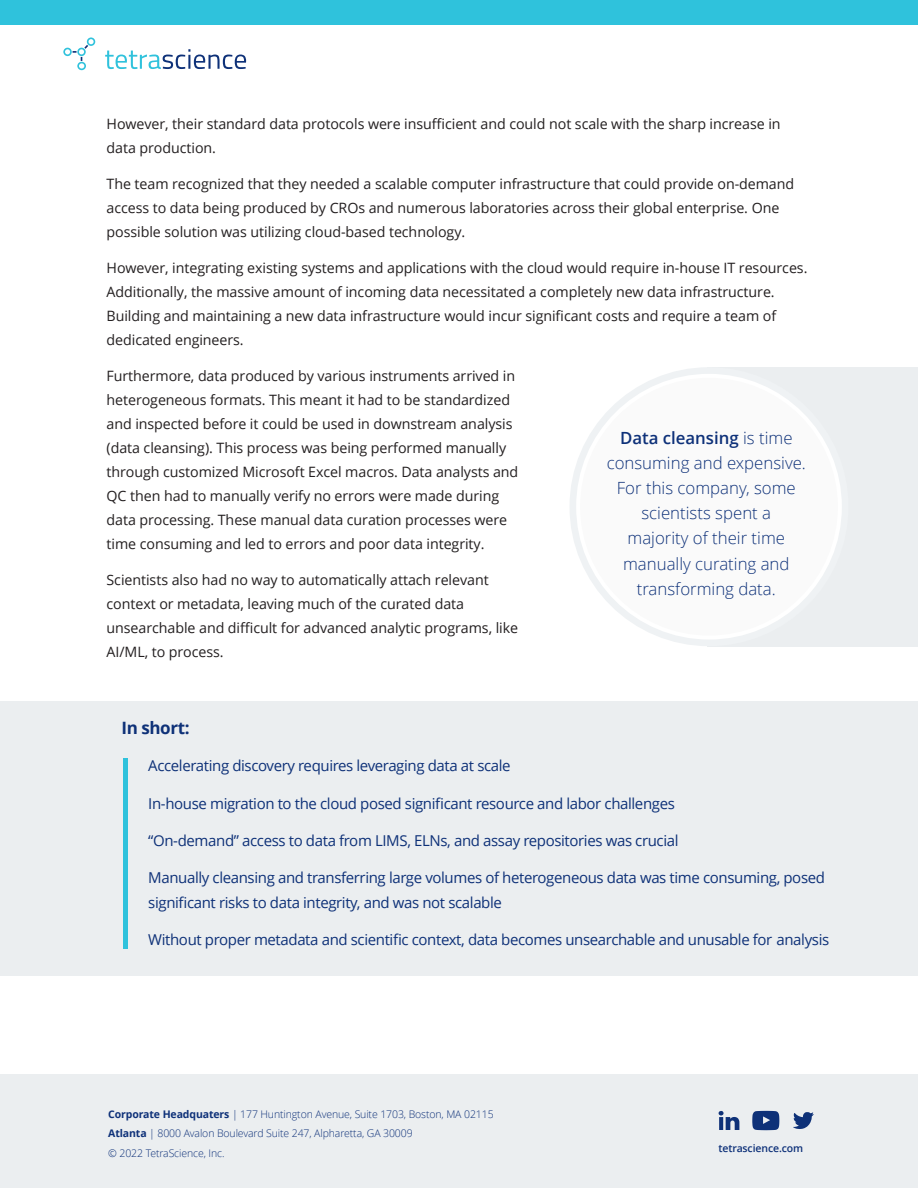
<style>
.page{position:relative;width:918px;height:1188px;background:#fff}
.page>*{position:absolute;margin:0;border:0;box-sizing:border-box;transform-origin:0 0}
.t1{font:700 16.95px "Open Sans";letter-spacing:-.025em;color:#0e3178}
.t2{font:300 16.8px/25.2px "Open Sans";color:#0e3179;text-align:center}
.t3{font:15px/24.8px "Open Sans";letter-spacing:-.025em;color:#0e3178}
.t4{font:14.25px/24px "Open Sans";letter-spacing:-.005em;color:#231f20}
.t5{font:300 10.5px/19.5px "Open Sans";letter-spacing:-.01em;color:#0e3179}
.t6{font:600 10.5px "Open Sans";letter-spacing:-.01em;color:#0e3179}
.s1{font-weight:600}
.s2{font-weight:700}
</style>
<div class="page">
<div style="left:0;top:0;width:918px;height:25px;background:#2fc2dc"></div>
<svg style="left:63px;top:37px;width:183px;height:33px"></svg>
<div style="left:0;top:1075px;width:918px;height:113px;background:#ebeef0"></div>
<svg style="left:752px;top:1111px;width:27px;height:19px"></svg>
<svg style="left:719px;top:1111px;width:20px;height:19px"></svg>
<svg style="left:793px;top:1112px;width:21px;height:17px"></svg>
<div style="left:707px;top:367px;width:211px;height:280px;background:#ebeef0"></div>
<div style="left:570px;top:367px;width:279px;height:279px;background:#eff2f4;border-radius:50%"></div>
<div style="left:576px;top:374px;width:266px;height:266px;background:#fff;border-radius:50%"></div>
<div style="left:580px;top:378px;width:258px;height:258px;background:#fafafa;border-radius:50%"></div>
<div style="left:0;top:701px;width:918px;height:275px;background:#ebeef0"></div>
<hr style="left:123px;top:758px;width:4px;height:191px;background:#2fc2dc">
<p class="t4" style="left:107px;top:111px;width:676px">However, their standard data protocols were insufficient and could not scale with the sharp increase in data production.</p>
<p class="t4" style="left:107px;top:171px;width:689px">The team recognized that they needed a scalable computer infrastructure that could provide on-demand access to data being produced by CROs and numerous laboratories across their global enterprise. One possible solution was utilizing cloud-based technology.</p>
<p class="t4" style="left:107px;top:255px;width:702px">However, integrating existing systems and applications with the cloud would require in-house IT resources.<br>Additionally, the massive amount of incoming data necessitated a completely new data infrastructure.<br>Building and maintaining a new data infrastructure would incur significant costs and require a team of dedicated engineers.</p>
<p class="t4" style="left:107px;top:363px;width:413px">Furthermore, data produced by various instruments arrived in heterogeneous formats. This meant it had to be standardized and inspected before it could be used in downstream analysis (data cleansing). This process was being performed manually through customized Microsoft Excel macros. Data analysts and QC then had to manually verify no errors were made during data processing. These manual data curation processes were time consuming and led to errors and poor data integrity.</p>
<p class="t4" style="left:107px;top:567px;width:413px">Scientists also had no way to automatically attach relevant context or metadata, leaving much of the curated data unsearchable and difficult for advanced analytic programs, like AI/ML, to process.</p>
<p class="t2" style="left:607px;top:424px;width:201px"><span class="s1">Data cleansing</span> is time consuming and expensive.<br>For this company, some scientists spent a<br>majority of their time manually curating and transforming data.</p>
<p class="t1" style="left:122px;top:716px;width:69px">In short:</p>
<p class="t3" style="left:148px;top:753px;width:364px">Accelerating discovery requires leveraging data at scale</p>
<p class="t3" style="left:148px;top:790px;width:528px">In-house migration to the cloud posed significant resource and labor challenges</p>
<p class="t3" style="left:148px;top:827px;width:532px">“On-demand” access to data from LIMS, ELNs, and assay repositories was crucial</p>
<p class="t3" style="left:148px;top:865px;width:678px">Manually cleansing and transferring large volumes of heterogeneous data was time consuming, posed significant risks to data integrity, and was not scalable</p>
<p class="t3" style="left:148px;top:926px;width:682px">Without proper metadata and scientific context, data becomes unsearchable and unusable for analysis</p>
<p class="t5" style="left:108px;top:1104px;width:387px"><span class="s2">Corporate Headquaters</span> | 177 Huntington Avenue, Suite 1703, Boston, MA 02115<br><span class="s2">Atlanta</span> | 8000 Avalon Boulevard Suite 247, Alpharetta, GA 30009<br>© 2022 TetraScience, Inc.</p>
<p class="t6" style="left:718px;top:1141px;width:86px">tetrascience.com</p>
</div>
